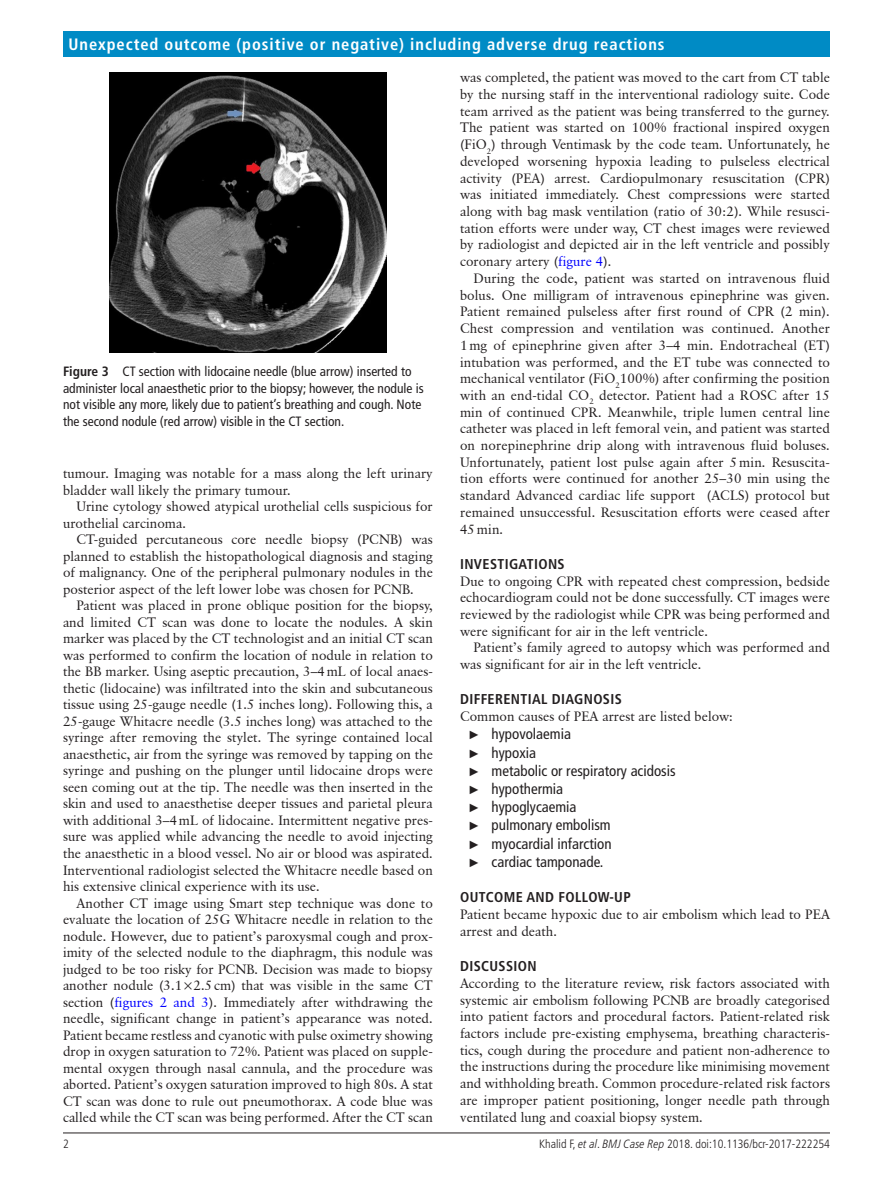
<style>
.page{position:relative;width:893px;height:1191px;background:#fff}
.page>*{position:absolute;margin:0;border:0;box-sizing:border-box;transform-origin:0 0}
.t1{font:700 condensed 16.5px "Frutiger LT Pro";letter-spacing:.055em;color:#fff}
.t2{font:condensed 15px/18.1px "Frutiger";color:#231f20}
.t3{font:700 condensed 14.25px "Frutiger LT Pro";letter-spacing:.025em;color:#231f20}
.t4{font:13.5px/16.6px "Classical Garamond BT";color:#231f20;text-align:justify}
.t5{font:condensed 13.5px/16.5px "Frutiger LT Pro";color:#231f20}
.t6{font:300 condensed 12px "Frutiger LT Pro";color:#231f20}
.s1{font-weight:700}
.s2{color:#00f}
.s3{font-family:"Arial";font-stretch:normal;font-size:12px}
.s4{font-style:italic}
</style>
<div class="page">
<hr style="left:63px;top:1132px;width:767px;height:1px;background:#231f20">
<div style="left:63px;top:31px;width:767px;height:25px;background:#008bc5"></div>
<img style="left:109px;top:72px;width:278px;height:280px">
<p class="t1" style="left:69px;top:34px;width:597px">Unexpected outcome (positive or negative) including adverse drug reactions</p>
<p class="t5" style="left:63px;top:363px;width:362px"><span class="s1">Figure 3</span> CT section with lidocaine needle (blue arrow) inserted to administer local anaesthetic prior to the biopsy; however, the nodule is not visible any more, likely due to patient’s breathing and cough. Note the second nodule (red arrow) visible in the CT section.</p>
<p class="t4" style="left:63px;top:465px;width:371px">tumour. Imaging was notable for a mass along the left urinary bladder wall likely the primary tumour.</p>
<p class="t4" style="left:63px;top:498px;width:371px;text-indent:14px">Urine cytology showed atypical urothelial cells suspicious for urothelial carcinoma.</p>
<p class="t4" style="left:63px;top:531px;width:371px;text-indent:14px">CT-guided percutaneous core needle biopsy (PCNB) was planned to establish the histopathological diagnosis and staging of malignancy. One of the peripheral pulmonary nodules in the posterior aspect of the left lower lobe was chosen for PCNB.</p>
<p class="t4" style="left:63px;top:597px;width:371px;text-indent:14px">Patient was placed in prone oblique position for the biopsy, and limited CT scan was done to locate the nodules. A skin marker was placed by the CT technologist and an initial CT scan was performed to confirm the location of nodule in relation to the BB marker. Using aseptic precaution, 3–4mL of local anaes&shy;thetic (lidocaine) was infiltrated into the skin and subcutaneous tissue using 25-gauge needle (1.5 inches long). Following this, a 25-gauge Whitacre needle (3.5 inches long) was attached to the syringe after removing the stylet. The syringe contained local anaesthetic, air from the syringe was removed by tapping on the syringe and pushing on the plunger until lidocaine drops were seen coming out at the tip. The needle was then inserted in the skin and used to anaesthetise deeper tissues and parietal pleura with additional 3–4mL of lidocaine. Intermittent negative pres&shy;sure was applied while advancing the needle to avoid injecting the anaesthetic in a blood vessel. No air or blood was aspirated.<br>Interventional radiologist selected the Whitacre needle based on his extensive clinical experience with its use.</p>
<p class="t4" style="left:63px;top:894px;width:371px;text-indent:14px">Another CT image using Smart step technique was done to evaluate the location of 25G Whitacre needle in relation to the nodule. However, due to patient’s paroxysmal cough and prox&shy;imity of the selected nodule to the diaphragm, this nodule was judged to be too risky for PCNB. Decision was made to biopsy another nodule (3.1×2.5cm) that was visible in the same CT section (<span class="s2">figures 2 and 3</span>). Immediately after withdrawing the needle, significant change in patient’s appearance was noted.<br>Patient became restless and cyanotic with pulse oximetry showing drop in oxygen saturation to 72%. Patient was placed on supple&shy;mental oxygen through nasal cannula, and the procedure was aborted. Patient’s oxygen saturation improved to high 80s. A stat CT scan was done to rule out pneumothorax. A code blue was called while the CT scan was being performed. After the CT scan</p>
<p class="t4" style="left:460px;top:69px;width:371px">was completed, the patient was moved to the cart from CT table by the nursing staff in the interventional radiology suite. Code team arrived as the patient was being transferred to the gurney.<br>The patient was started on 100% fractional inspired oxygen (FiO<sub>2</sub>) through Ventimask by the code team. Unfortunately, he developed worsening hypoxia leading to pulseless electrical activity (PEA) arrest. Cardiopulmonary resuscitation (CPR) was initiated immediately. Chest compressions were started along with bag mask ventilation (ratio of 30:2). While resusci&shy;tation efforts were under way, CT chest images were reviewed by radiologist and depicted air in the left ventricle and possibly coronary artery (<span class="s2">figure 4</span>).</p>
<p class="t4" style="left:460px;top:270px;width:371px;text-indent:14px">During the code, patient was started on intravenous fluid bolus. One milligram of intravenous epinephrine was given.<br>Patient remained pulseless after first round of CPR (2 min).<br>Chest compression and ventilation was continued. Another 1mg of epinephrine given after 3–4 min. Endotracheal (ET) intubation was performed, and the ET tube was connected to mechanical ventilator (FiO<sub>2</sub>100%) after confirming the position with an end-tidal CO<sub>2</sub> detector. Patient had a ROSC after 15 min of continued CPR. Meanwhile, triple lumen central line catheter was placed in left femoral vein, and patient was started on norepinephrine drip along with intravenous fluid boluses.<br>Unfortunately, patient lost pulse again after 5min. Resuscita&shy;tion efforts were continued for another 25–30 min using the standard Advanced cardiac life support (ACLS) protocol but remained unsuccessful. Resuscitation efforts were ceased after 45min.</p>
<p class="t3" style="left:460px;top:555px;width:105px">Investigations</p>
<p class="t4" style="left:460px;top:572px;width:371px">Due to ongoing CPR with repeated chest compression, bedside echocardiogram could not be done successfully. CT images were reviewed by the radiologist while CPR was being performed and were significant for air in the left ventricle.</p>
<p class="t4" style="left:460px;top:639px;width:371px;text-indent:14px">Patient’s family agreed to autopsy which was performed and was significant for air in the left ventricle.</p>
<p class="t3" style="left:460px;top:691px;width:162px">Differential diagnosis</p>
<p class="t4" style="left:460px;top:708px;width:275px">Common causes of PEA arrest are listed below:</p>
<p class="t2" style="left:468px;top:725px;width:209px"><span class="s3">►</span> hypovolaemia<br><span class="s3">►</span> hypoxia<br><span class="s3">►</span> metabolic or respiratory acidosis <span class="s3">►</span> hypothermia<br><span class="s3">►</span> hypoglycaemia<br><span class="s3">►</span> pulmonary embolism<br><span class="s3">►</span> myocardial infarction<br><span class="s3">►</span> cardiac tamponade.</p>
<p class="t3" style="left:460px;top:889px;width:172px">Outcome and follow-up</p>
<p class="t4" style="left:460px;top:906px;width:371px">Patient became hypoxic due to air embolism which lead to PEA arrest and death.</p>
<p class="t3" style="left:460px;top:957px;width:78px">Discussion</p>
<p class="t4" style="left:460px;top:974px;width:371px">According to the literature review, risk factors associated with systemic air embolism following PCNB are broadly categorised into patient factors and procedural factors. Patient-related risk factors include pre-existing emphysema, breathing characteris&shy;tics, cough during the procedure and patient non-adherence to the instructions during the procedure like minimising movement and withholding breath. Common procedure-related risk factors are improper patient positioning, longer needle path through ventilated lung and coaxial biopsy system.</p>
<p class="t6" style="left:63px;top:1136px;width:7px">2</p>
<p class="t6" style="left:539px;top:1136px;width:292px">Khalid F, <span class="s4">et al</span>. <span class="s4">BMJ Case Rep</span> 2018. doi:10.1136/bcr-2017-222254</p>
</div>
